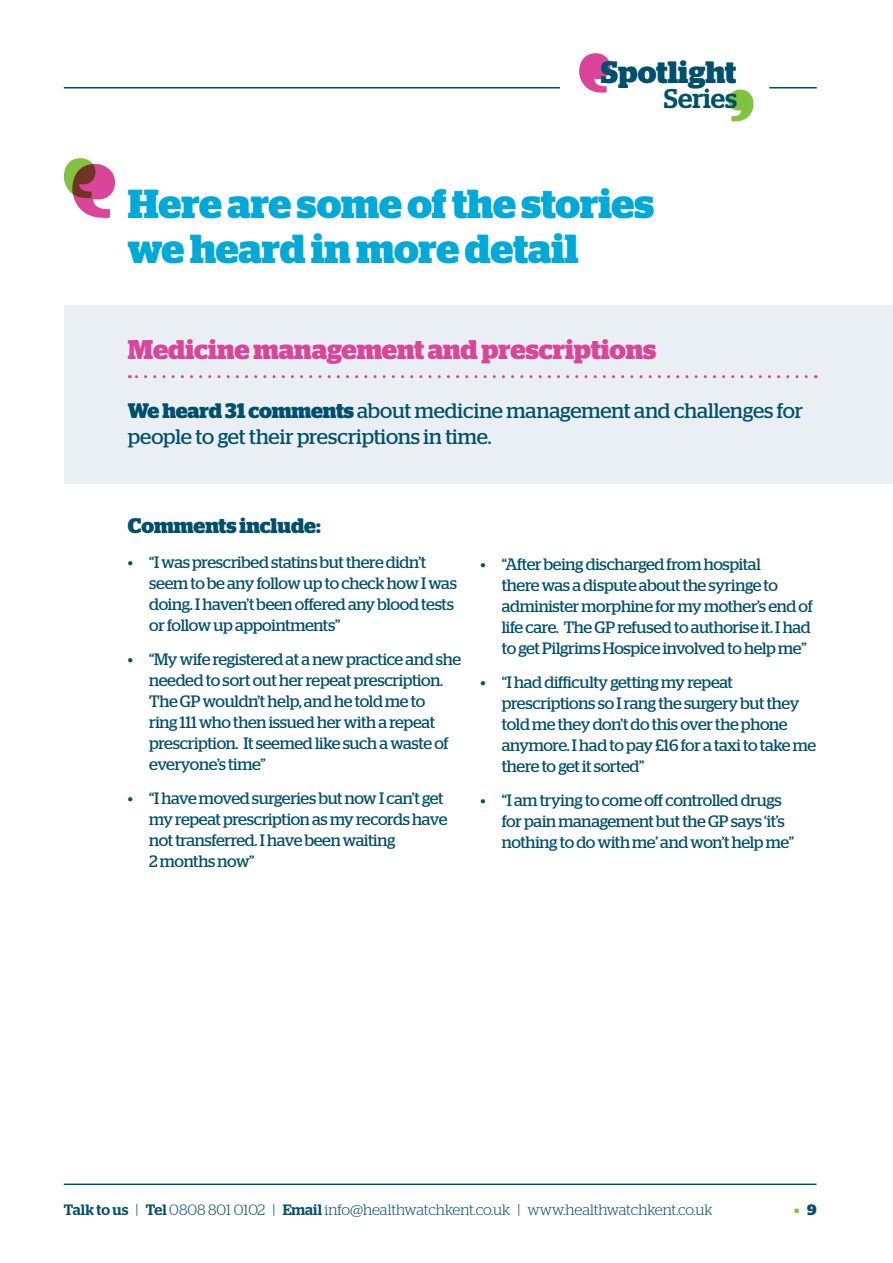
<style>
.page{position:relative;width:893px;height:1263px;background:#fff}
.page>*{position:absolute;margin:0;border:0;box-sizing:border-box;transform-origin:0 0}
.t1{font:700 40.5px/45px "Stag";letter-spacing:-.005em;color:#00a9d8}
.t2{font:700 30.9px "Stag";color:#004f6b}
.t3{font:700 27px "Stag";color:#da4599}
.t4{font:500 27px "Stag";color:#004f6b}
.t5{font:21px/25.5px "Stag";color:#004f6b}
.t6{font:700 21px "Stag";letter-spacing:-.005em;color:#004f6b}
.t7{font:16.5px/21px "Stag";letter-spacing:-.02em;color:#004f6b}
.t8{font:300 15px "Stag";color:#004f6b}
.t9{font:700 15px "Stag";color:#81c340}
.s1{font-weight:700}
.s2{font-weight:500}
.s3{color:#004f6b}
</style>
<div class="page">
<hr style="left:64px;top:87px;width:496px;height:2px;background:#004f6b">
<hr style="left:64px;top:1183px;width:752px;height:2px;background:#004f6b">
<svg style="left:728px;top:90px;width:25px;height:32px"></svg>
<svg style="left:579px;top:53px;width:31px;height:40px"></svg>
<hr style="left:769px;top:87px;width:48px;height:2px;background:#004f6b">
<div style="left:64px;top:305px;width:829px;height:178px;background:#e9eff2"></div>
<svg style="left:64px;top:158px;width:51px;height:60px"></svg>
<svg style="left:129px;top:375px;width:677px;height:3px"></svg>
<h2 class="t2" style="left:601px;top:55px;width:137px">Spotlight</h2>
<h3 class="t4" style="left:664px;top:83px;width:75px">Series</h3>
<h1 class="t1" style="left:128px;top:182px;width:528px">Here are some of the stories we heard in more detail</h1>
<h3 class="t3" style="left:128px;top:333px;width:530px">Medicine management and prescriptions</h3>
<p class="t5" style="left:128px;top:398px;width:677px"><span class="s1">We heard 31 comments</span> about medicine management and challenges for people to get their prescriptions in time.</p>
<p class="t6" style="left:128px;top:513px;width:194px">Comments include:</p>
<p class="t7" style="left:149px;top:552px;width:309px;text-indent:-21px">• “I was prescribed statins but there didn’t seem to be any follow up to check how I was doing. I haven’t been offered any blood tests or follow up appointments”</p>
<p class="t7" style="left:149px;top:649px;width:313px;text-indent:-21px">• “My wife registered at a new practice and she needed to sort out her repeat prescription.<br>The GP wouldn’t help, and he told me to<br>ring 111 who then issued her with a repeat prescription. It seemed like such a waste of everyone’s time”</p>
<p class="t7" style="left:149px;top:787px;width:300px;text-indent:-21px">• “I have moved surgeries but now I can’t get my repeat prescription as my records have not transferred. I have been waiting<br>2 months now”</p>
<p class="t7" style="left:502px;top:554px;width:313px;text-indent:-21px">• “After being discharged from hospital<br>there was a dispute about the syringe to administer morphine for my mother’s end of life care. The GP refused to authorise it. I had to get Pilgrims Hospice involved to help me”</p>
<p class="t7" style="left:502px;top:671px;width:316px;text-indent:-21px">• “I had difficulty getting my repeat prescriptions so I rang the surgery but they told me they don’t do this over the phone anymore. I had to pay £16 for a taxi to take me there to get it sorted”</p>
<p class="t7" style="left:502px;top:789px;width:294px;text-indent:-21px">• “I am trying to come off controlled drugs for pain management but the GP says ‘it’s nothing to do with me’ and won’t help me”</p>
<p class="t8" style="left:64px;top:1202px;width:650px"><span class="s2">Talk to us</span> | <span class="s2">Tel</span> 0808 801 0102 | <span class="s2">Email</span> info@healthwatchkent.co.uk | www.healthwatchkent.co.uk</p>
<p class="t9" style="left:794px;top:1201px;width:24px">• <span class="s3">9</span></p>
</div>
